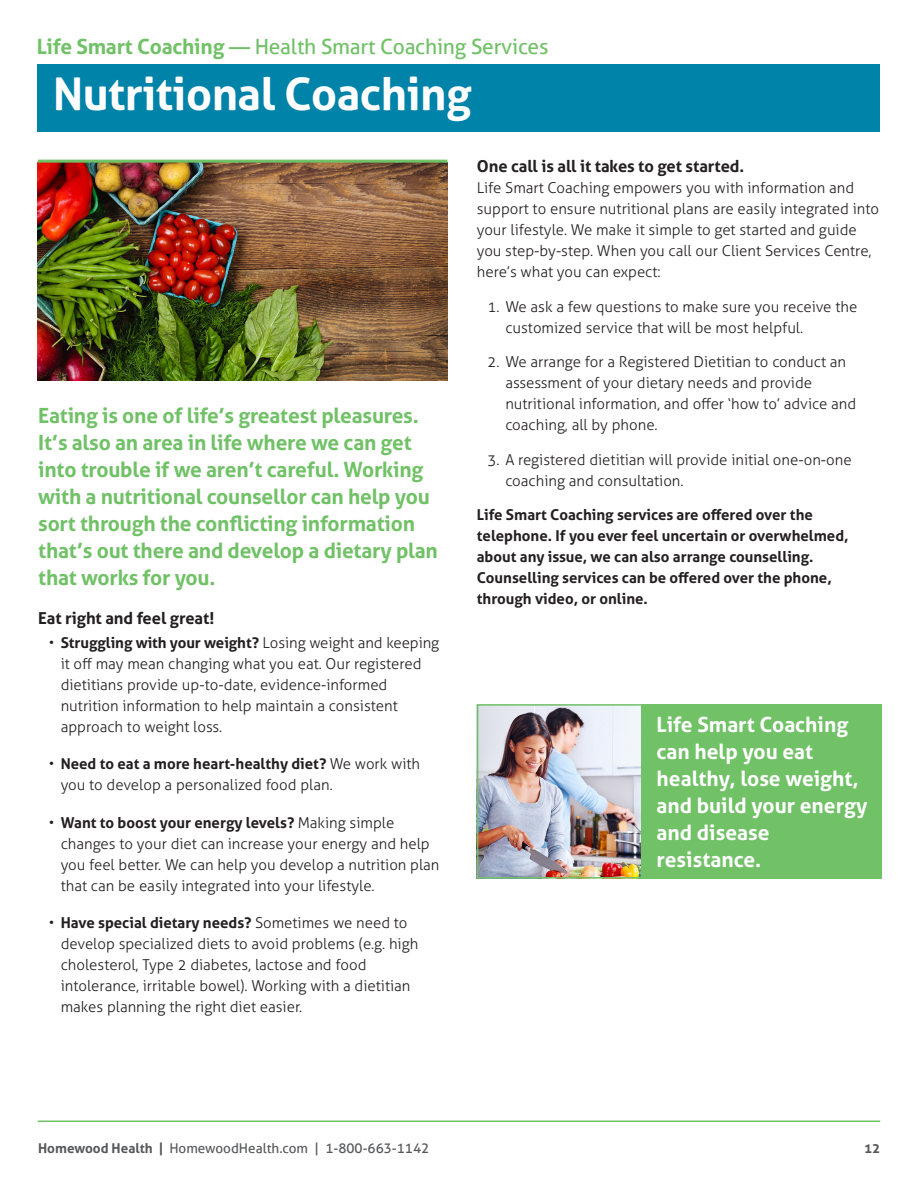
<style>
.page{position:relative;width:918px;height:1188px;background:#fff}
.page>*{position:absolute;margin:0;border:0;box-sizing:border-box;transform-origin:0 0}
.BodyCopy{font:700 45px "Aller";letter-spacing:-.01em;color:#fff}
.BodyCopy-2{font:700 21px/27px "Aller";letter-spacing:-.01em;color:#71c167}
.BodyCopy-3{font:700 21px/27px "Aller";color:#fff}
.Byline{font:21px "Aller";letter-spacing:-.01em;color:#71c167}
.BodyCopy-4{font:700 16.5px "Aller";letter-spacing:-.005em;color:#242021}
.BodyCopy-5{font:700 16.5px "Aller";letter-spacing:-.005em;color:#231f20}
.BodyCopy-6{font:300 15px/21px "Aller";color:#231f20}
.BodyCopy-7{font:300 15px/21px "Aller";color:#242021}
.BodyCopy-8{font:700 15px/21px "Aller";color:#242021}
.t1{font:13.5px "Aller";color:#57585a}
.t2{font:700 13.5px "Aller";color:#57585a}
.s1{font-weight:700}
</style>
<div class="page">
<img style="left:38px;top:163px;width:409px;height:217px">
<hr style="left:38px;top:1120px;width:842px;height:2px;background:#71c167">
<div style="left:38px;top:64px;width:842px;height:68px;background:#0083a9"></div>
<hr style="left:38px;top:160px;width:409px;height:3px;background:#71c167">
<img style="left:480px;top:707px;width:160px;height:169px">
<div style="left:477px;top:704px;width:166px;height:175px;border:2px solid #71c167"></div>
<div style="left:642px;top:704px;width:240px;height:175px;background:#71c167"></div>
<p class="Byline" style="left:37px;top:34px;width:513px"><span class="s1">Life Smart Coaching</span> — Health Smart Coaching Services</p>
<p class="BodyCopy" style="left:53px;top:67px;width:420px">Nutritional Coaching</p>
<p class="BodyCopy-2" style="left:38px;top:402px;width:401px">Eating is one of life’s greatest pleasures.<br>It’s also an area in life where we can get into trouble if we aren’t careful. Working with a nutritional counsellor can help you sort through the conflicting information that’s out there and develop a dietary plan that works for you.</p>
<p class="BodyCopy-5" style="left:38px;top:608px;width:178px">Eat right and feel great!</p>
<p class="BodyCopy-6" style="left:61px;top:632px;width:380px;text-indent:-12px">• <span class="s1">Struggling with your weight?</span> Losing weight and keeping it off may mean changing what you eat. Our registered dietitians provide up-to-date, evidence-informed nutrition information to help maintain a consistent approach to weight loss.</p>
<p class="BodyCopy-6" style="left:61px;top:754px;width:361px;text-indent:-12px">• <span class="s1">Need to eat a more heart-healthy diet?</span> We work with you to develop a personalized food plan.</p>
<p class="BodyCopy-6" style="left:61px;top:812px;width:380px;text-indent:-12px">• <span class="s1">Want to boost your energy levels?</span> Making simple changes to your diet can increase your energy and help you feel better. We can help you develop a nutrition plan that can be easily integrated into your lifestyle.</p>
<p class="BodyCopy-6" style="left:61px;top:913px;width:359px;text-indent:-12px">• <span class="s1">Have special dietary needs?</span> Sometimes we need to develop specialized diets to avoid problems (e.g. high cholesterol, Type 2 diabetes, lactose and food intolerance, irritable bowel). Working with a dietitian makes planning the right diet easier.</p>
<p class="BodyCopy-4" style="left:477px;top:156px;width:269px">One call is all it takes to get started.</p>
<p class="BodyCopy-7" style="left:477px;top:177px;width:404px">Life Smart Coaching empowers you with information and support to ensure nutritional plans are easily integrated into your lifestyle. We make it simple to get started and guide you step-by-step. When you call our Client Services Centre, here’s what you can expect:</p>
<p class="BodyCopy-7" style="left:505px;top:296px;width:353px;text-indent:-18px">1. We ask a few questions to make sure you receive the customized service that will be most helpful.</p>
<p class="BodyCopy-7" style="left:505px;top:351px;width:352px;text-indent:-18px">2. We arrange for a Registered Dietitian to conduct an assessment of your dietary needs and provide nutritional information, and offer ‘how to’ advice and coaching, all by phone.</p>
<p class="BodyCopy-7" style="left:505px;top:449px;width:348px;text-indent:-18px">3. A registered dietitian will provide initial one-on-one coaching and consultation.</p>
<p class="BodyCopy-8" style="left:477px;top:504px;width:373px">Life Smart Coaching services are offered over the telephone. If you ever feel uncertain or overwhelmed, about any issue, we can also arrange counselling.<br>Counselling services can be offered over the phone, through video, or online.</p>
<p class="BodyCopy-3" style="left:657px;top:711px;width:212px">Life Smart Coaching can help you eat healthy, lose weight, and build your energy and disease resistance.</p>
<p class="t1" style="left:38px;top:1140px;width:392px"><span class="s1">Homewood Health |</span> HomewoodHealth.com | 1-800-663-1142</p>
<p class="t2" style="left:864px;top:1140px;width:18px">12</p>
</div>
